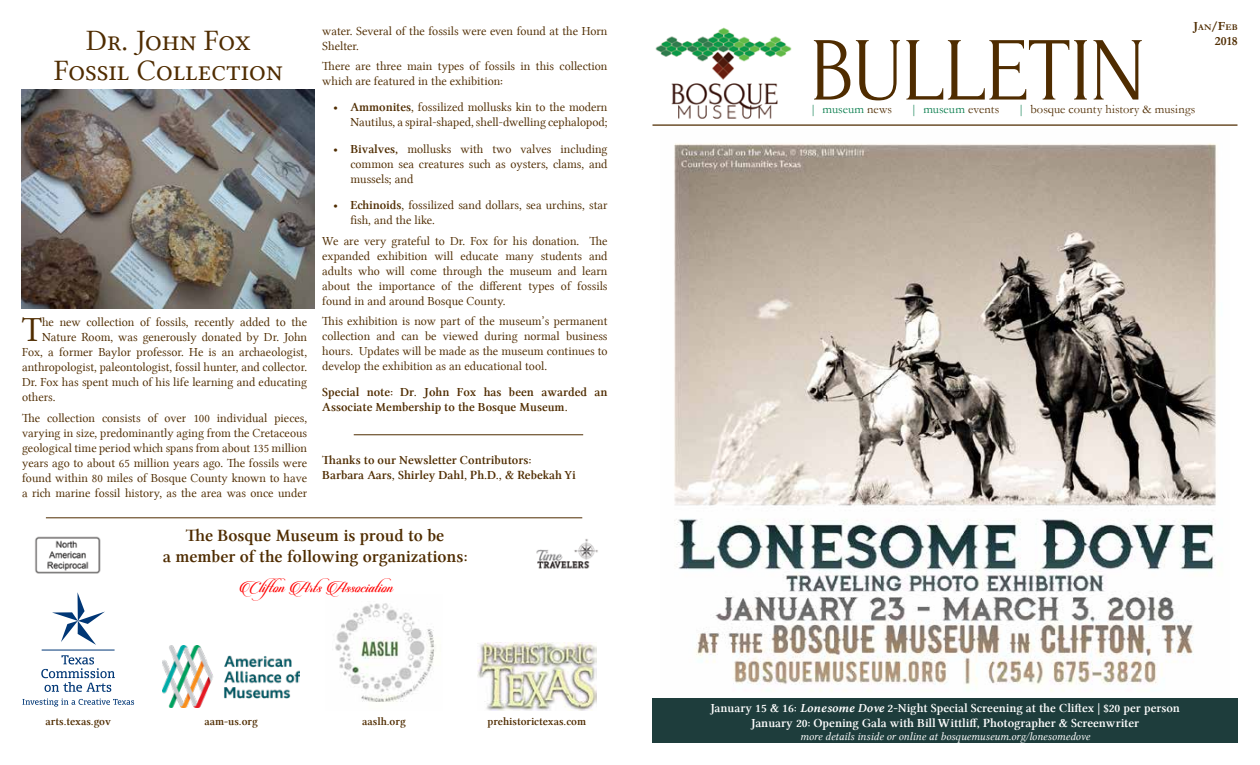
<style>
.page{position:relative;width:1260px;height:765px;background:#fff}
.page>*{position:absolute;margin:0;border:0;box-sizing:border-box;transform-origin:0 0}
.t1{font:90px "Forum";letter-spacing:-.01em;color:#4f2c00}
.t2{font:35.75px "Lin Libertine";color:#4f2c00}
.t3{font:30px/30px "Lin Libertine";color:#4f2c00;text-align:center}
.t4{font:17.5px/21px "Lin Libertine B";color:#4f2c00;text-align:center}
.t5{font:17.5px "Candlescript Demo Version";color:#f00}
.t6{font:12.5px/15px "Lin Libertine";color:#4f2c00;text-align:justify}
.t7{font:12.5px/15px "Lin Libertine Z";color:#4f2c00}
.t8{font:12.5px/15px "Lin Libertine B";color:#fff;text-align:center}
.t9{font:12.5px "Garamond";letter-spacing:.005em;color:#4f2c00}
.t10{font:12.5px "Garamond";letter-spacing:.005em;color:#037a49}
.t11{font:700 12.5px "Garamond";color:#4f2c00}
.t12{font:11.25px "Lin Libertine I";color:#fff}
.t13{font:11.25px "Lin Libertine B";color:#4f2c00}
.t14{font:700 8.75px "Garamond";color:#4f2c00}
.s1{font-family:"Lin Libertine B"}
.s2{font-size:12.5px}
.s3{color:#4f2c00}
.s4{color:#037a49}
.s5{font-family:"Lin Libertine ZI"}
</style>
<div class="page">
<img style="left:655px;top:27px;width:137px;height:92px">
<hr style="left:652px;top:124px;width:586px;height:2px;background:#4f2c00">
<svg style="left:41px;top:655px;width:74px;height:37px"></svg>
<svg style="left:52px;top:592px;width:53px;height:53px"></svg>
<hr style="left:42px;top:650px;width:73px;height:1px;background:#003776">
<svg style="left:22px;top:699px;width:112px;height:8px"></svg>
<img style="left:335px;top:603px;width:100px;height:99px">
<img style="left:477px;top:643px;width:119px;height:68px">
<hr style="left:46px;top:518px;width:536px;height:1px;background:#4f2c00">
<img style="left:163px;top:646px;width:137px;height:62px">
<img style="left:35px;top:536px;width:66px;height:38px">
<img style="left:536px;top:539px;width:62px;height:30px">
<img style="left:674px;top:143px;width:542px;height:548px">
<div style="left:652px;top:698px;width:586px;height:44px;background:#1e3d3c"></div>
<img style="left:21px;top:89px;width:293px;height:220px">
<hr style="left:354px;top:434px;width:229px;height:1px;background:#4f2c00">
<h3 class="t3" style="left:54px;top:25px;width:230px">Dr. John Fox<br>Fossil Collection</h3>
<h2 class="t2" style="left:22px;top:309px;width:22px">T</h2>
<p class="t6" style="left:42px;top:314px;width:267px">he new collection of fossils, recently added to the</p>
<p class="t6" style="left:42px;top:329px;width:267px">Nature Room, was generously donated by Dr. John</p>
<p class="t6" style="left:22px;top:344px;width:287px">Fox, a former Baylor professor. He is an archaeologist,</p>
<p class="t6" style="left:22px;top:359px;width:287px">anthropologist, paleontologist, fossil hunter, and collector.</p>
<p class="t6" style="left:22px;top:374px;width:287px">Dr. Fox has spent much of his life learning and educating</p>
<p class="t6" style="left:22px;top:389px;width:35px">others.</p>
<p class="t6" style="left:22px;top:410px;width:287px">The collection consists of over 100 individual pieces, varying in size, predominantly aging from the Cretaceous geological time period which spans from about 135 million years ago to about 65 million years ago. The fossils were found within 80 miles of Bosque County known to have a rich marine fossil history, as the area was once under</p>
<p class="t6" style="left:322px;top:23px;width:287px">water. Several of the fossils were even found at the Horn<br>Shelter.</p>
<p class="t6" style="left:322px;top:59px;width:287px">There are three main types of fossils in this collection which are featured in the exhibition:</p>
<p class="t6" style="left:334px;top:100px;width:275px;text-align:right"><span class="s1">• Ammonites</span>, fossilized mollusks kin to the modern<br>Nautilus, a spiral-shaped, shell-dwelling cephalopod;</p>
<p class="t6" style="left:350px;top:141px;width:259px;text-indent:-17px"><span class="s1">• Bivalves,</span> mollusks with two valves including common sea creatures such as oysters, clams, and mussels; and</p>
<p class="t6" style="left:350px;top:197px;width:259px;text-indent:-17px"><span class="s1">• Echinoids</span>, fossilized sand dollars, sea urchins, star fish, and the like.</p>
<p class="t6" style="left:322px;top:233px;width:287px">We are very grateful to Dr. Fox for his donation. The expanded exhibition will educate many students and adults who will come through the museum and learn about the importance of the different types of fossils found in and around Bosque County.</p>
<p class="t6" style="left:322px;top:314px;width:287px">This exhibition is now part of the museum’s permanent collection and can be viewed during normal business hours. Updates will be made as the museum continues to develop the exhibition as an educational tool.</p>
<p class="t7" style="left:322px;top:385px;width:287px">Special note: Dr. John Fox has been awarded an<br>Associate Membership to the Bosque Museum.</p>
<p class="t7" style="left:322px;top:453px;width:255px">Thanks to our Newsletter Contributors:<br>Barbara Aars, Shirley Dahl, Ph.D., &amp; Rebekah Yi</p>
<h3 class="t4" style="left:163px;top:525px;width:306px">The Bosque Museum is proud to be<br>a member of the following organizations:</h3>
<h3 class="t5" style="left:238px;top:575px;width:156px">Clifton Arts Association</h3>
<p class="t13" style="left:46px;top:714px;width:67px">arts.texas.gov</p>
<p class="t13" style="left:205px;top:714px;width:55px">aam-us.org</p>
<p class="t13" style="left:362px;top:714px;width:45px">aaslh.org</p>
<p class="t13" style="left:488px;top:714px;width:100px">prehistorictexas.com</p>
<p class="t14" style="left:1193px;top:22px;width:46px"><span class="s2">J</span>AN<span class="s2">/F</span>EB</p>
<p class="t11" style="left:1215px;top:33px;width:25px">2018</p>
<h1 class="t1" style="left:810px;top:22px;width:338px">BULLETIN</h1>
<p class="t10" style="left:810px;top:100px;width:84px">| museum <span class="s3">news</span></p>
<p class="t10" style="left:911px;top:100px;width:90px">| museum <span class="s3">events</span></p>
<p class="t9" style="left:1018px;top:100px;width:179px"><span class="s4">|</span> bosque county history &amp; musings</p>
<p class="t8" style="left:710px;top:701px;width:471px">January 15 &amp; 16: <span class="s5">Lonesome Dove</span> 2-Night Special Screening at the Cliftex | $20 per person<br>January 20: Opening Gala with Bill Wittliff, Photographer &amp; Screenwriter</p>
<p class="t12" style="left:800px;top:730px;width:292px">more details inside or online at bosquemuseum.org/lonesomedove</p>
</div>
